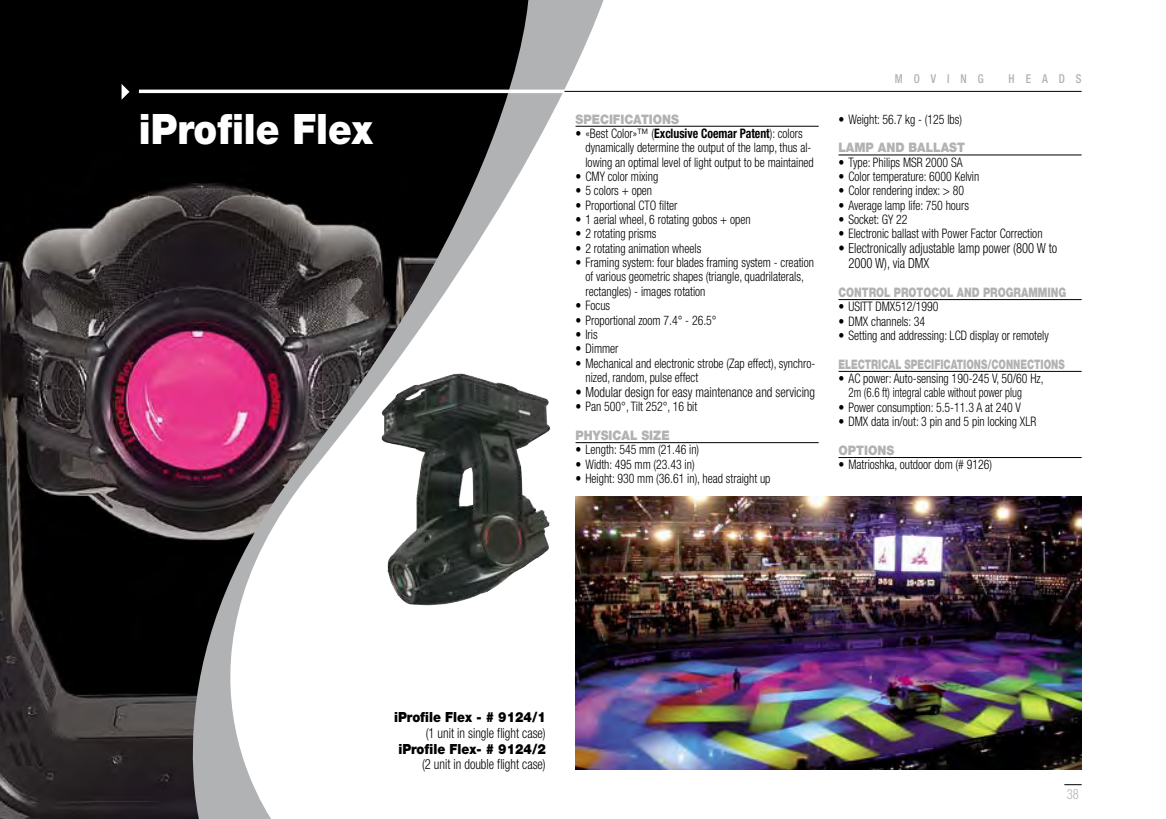
<style>
.page{position:relative;width:1166px;height:819px;background:#fff}
.page>*{position:absolute;margin:0;border:0;box-sizing:border-box;transform-origin:0 0}
.t1{font:900 42px "Helvetica Neue LT Std";color:#fff;scale:.9 1}
.t2{font:300 condensed 14px/14.9px "Helvetica Neue LT Std";color:#000;scale:.9 1}
.t3{font:900 14px "Helvetica Neue LT Std";color:#000;scale:.9 1}
.t4{font:300 condensed 14px "Helvetica Neue LT Std";color:#b1b2b4;scale:.9 1}
.t5{font:300 condensed 13.12px/14.3px "Helvetica Neue LT Std";color:#000;scale:.9 1}
.t6{font:900 13.12px "Helvetica Neue LT Std";color:#b1b2b4;scale:.9 1}
.t7{font:900 13.12px "Helvetica Neue LT Std";color:#b1b2b4;scale:.72 1}
.t8{font:900 13.12px "Helvetica Neue LT Std";color:#b1b2b4;scale:.77 1}
.t9{font:500 condensed 12.25px "Helvetica Neue LT Std";letter-spacing:1em;color:#b1b2b4;scale:.9 1}
.s1{font-weight:700}
</style>
<div class="page">
<svg style="left:1064px;top:784px;width:17px;height:1px"></svg>
<svg style="left:531px;top:0;width:77px;height:770px"></svg>
<img style="left:531px;top:373px;width:19px;height:232px">
<img style="left:0;top:0;width:531px;height:819px">
<img style="left:575px;top:496px;width:506px;height:273px">
<hr style="left:575px;top:126px;width:244px;height:1px;background:#000">
<hr style="left:575px;top:442px;width:244px;height:1px;background:#000">
<hr style="left:838px;top:155px;width:243px;height:1px;background:#000">
<hr style="left:838px;top:299px;width:243px;height:1px;background:#000">
<hr style="left:838px;top:371px;width:243px;height:1px;background:#000">
<hr style="left:838px;top:457px;width:243px;height:1px;background:#000">
<hr style="left:561px;top:91px;width:520px;height:1px;background:#000">
<hr style="left:139px;top:90px;width:425px;height:3px;background:#fff">
<svg style="left:122px;top:84px;width:7px;height:16px"></svg>
<h1 class="t1" style="left:139px;top:104px;width:261px">iProfile Flex</h1>
<p class="t6" style="left:575px;top:111px;width:117px">SPECIFICATIONS</p>
<p class="t5" style="left:585px;top:126px;width:255px;text-indent:-10px">• «Best Color»™ (<span class="s1">Exclusive Coemar Patent</span>): colors dynamically determine the output of the lamp, thus al&shy;lowing an optimal level of light output to be maintained</p>
<p class="t5" style="left:575px;top:169px;width:93px">• CMY color mixing</p>
<p class="t5" style="left:575px;top:183px;width:87px">• 5 colors + open</p>
<p class="t5" style="left:575px;top:198px;width:115px">• Proportional CTO filter</p>
<p class="t5" style="left:575px;top:212px;width:196px">• 1 aerial wheel, 6 rotating gobos + open</p>
<p class="t5" style="left:575px;top:226px;width:91px">• 2 rotating prisms</p>
<p class="t5" style="left:575px;top:241px;width:141px">• 2 rotating animation wheels</p>
<p class="t5" style="left:585px;top:255px;width:255px;text-indent:-10px">• Framing system: four blades framing system - creation of various geometric shapes (triangle, quadrilaterals, rectangles) - images rotation</p>
<p class="t5" style="left:575px;top:298px;width:40px">• Focus</p>
<p class="t5" style="left:575px;top:312px;width:158px">• Proportional zoom 7.4° - 26.5°</p>
<p class="t5" style="left:575px;top:327px;width:26px">• Iris</p>
<p class="t5" style="left:575px;top:341px;width:49px">• Dimmer</p>
<p class="t5" style="left:585px;top:355px;width:257px;text-indent:-10px">• Mechanical and electronic strobe (Zap effect), synchro&shy;nized, random, pulse effect</p>
<p class="t2" style="left:575px;top:384px;width:268px">• Modular design for easy maintenance and servicing</p>
<p class="t5" style="left:575px;top:399px;width:137px">• Pan 500°, Tilt 252°, 16 bit</p>
<p class="t6" style="left:575px;top:427px;width:106px">PHYSICAL SIZE</p>
<p class="t5" style="left:575px;top:442px;width:139px">• Length: 545 mm (21.46 in)</p>
<p class="t5" style="left:575px;top:456px;width:134px">• Width: 495 mm (23.43 in)</p>
<p class="t5" style="left:575px;top:471px;width:218px">• Height: 930 mm (36.61 in), head straight up</p>
<p class="t9" style="left:895px;top:72px;width:100px">MOVING</p>
<p class="t9" style="left:1008px;top:72px;width:83px">HEADS</p>
<p class="t5" style="left:838px;top:112px;width:139px">• Weight: 56.7 kg - (125 lbs)</p>
<p class="t6" style="left:838px;top:140px;width:142px">LAMP AND BALLAST</p>
<p class="t5" style="left:838px;top:155px;width:139px">• Type: Philips MSR 2000 SA</p>
<p class="t5" style="left:838px;top:169px;width:158px">• Color temperature: 6000 Kelvin</p>
<p class="t5" style="left:838px;top:183px;width:141px">• Color rendering index: &gt; 80</p>
<p class="t5" style="left:838px;top:198px;width:147px">• Average lamp life: 750 hours</p>
<p class="t5" style="left:838px;top:212px;width:78px">• Socket: GY 22</p>
<p class="t5" style="left:838px;top:226px;width:228px">• Electronic ballast with Power Factor Correction</p>
<p class="t2" style="left:848px;top:241px;width:234px;text-indent:-10px">• Electronically adjustable lamp power (800 W to<br>2000 W), via DMX</p>
<p class="t8" style="left:838px;top:284px;width:297px">CONTROL PROTOCOL AND PROGRAMMING</p>
<p class="t5" style="left:838px;top:299px;width:112px">• USITT DMX512/1990</p>
<p class="t5" style="left:838px;top:313px;width:98px">• DMX channels: 34</p>
<p class="t5" style="left:838px;top:328px;width:235px">• Setting and addressing: LCD display or remotely</p>
<p class="t7" style="left:838px;top:356px;width:316px">ELECTRICAL SPECIFICATIONS/CONNECTIONS</p>
<p class="t5" style="left:848px;top:371px;width:218px;text-indent:-10px">• AC power: Auto-sensing 190-245 V, 50/60 Hz,<br>2m (6.6 ft) integral cable without power plug</p>
<p class="t5" style="left:838px;top:400px;width:204px">• Power consumption: 5.5-11.3 A at 240 V</p>
<p class="t5" style="left:838px;top:414px;width:221px">• DMX data in/out: 3 pin and 5 pin locking XLR</p>
<p class="t6" style="left:838px;top:442px;width:63px">OPTIONS</p>
<p class="t5" style="left:838px;top:457px;width:172px">• Matrioshka, outdoor dom (# 9126)</p>
<p class="t3" style="left:394px;top:708px;width:170px">iProfile Flex - # 9124/1</p>
<p class="t2" style="left:426px;top:725px;width:135px">(1 unit in single flight case)</p>
<p class="t3" style="left:398px;top:740px;width:165px">iProfile Flex- # 9124/2</p>
<p class="t2" style="left:422px;top:756px;width:139px">(2 unit in double flight case)</p>
<p class="t4" style="left:1067px;top:786px;width:15px">38</p>
</div>
